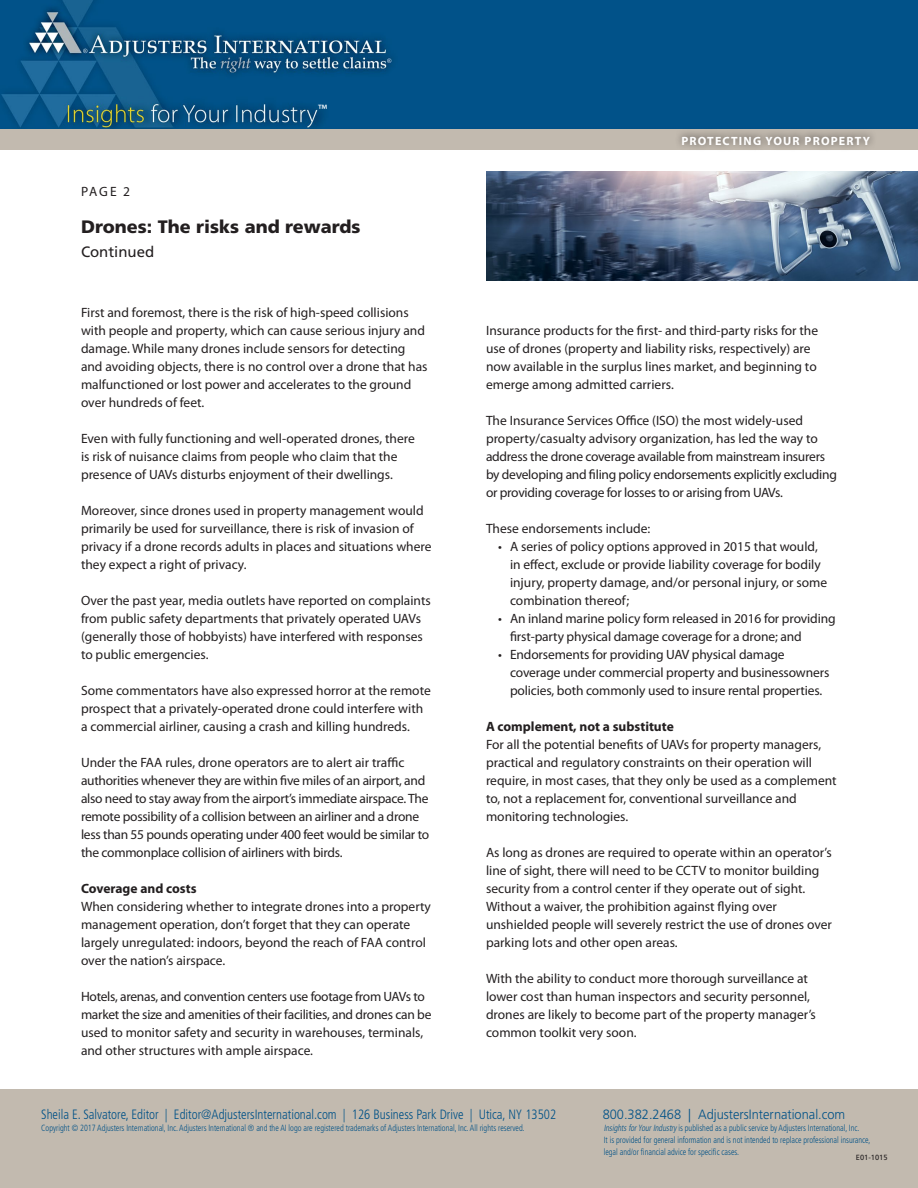
<style>
.page{position:relative;width:918px;height:1188px;background:#fff}
.page>*{position:absolute;margin:0;border:0;box-sizing:border-box;transform-origin:0 0}
.t1{font:900 18px "Frutiger LT Std";color:#231f20}
.t2{font:15.3px "Myriad Pro";color:#fff}
.t3{font:15px "Frutiger LT Std";color:#231f20}
.List_Paragraph{font:13.5px/18px "Myriad Pro";color:#231f20}
.List_Paragraph-2{font:13.5px/18px "Myriad Pro";letter-spacing:-.02em;color:#231f20}
.padded_yo{font:300 condensed 13.5px "Frutiger LT Std";color:#005187;scale:.95 1}
.List_Paragraph-3{font:700 13.5px "Myriad Pro";color:#231f20}
.t4{font:300 13.5px "Frutiger LT Std";color:#005187;scale:.95 1}
.t5{font:700 12px "Myriad Pro";letter-spacing:.1em;color:#fff}
.padded_yo-2{font:300 condensed 9px/12px "Frutiger LT Std";color:#005187;scale:.9 1}
.t6{font:7.5px "Frutiger LT Std";color:#231f20}
.s1{font-style:italic}
</style>
<div class="page">
<img style="left:0;top:0;width:918px;height:130px">
<div style="left:0;top:1090px;width:918px;height:98px;background:#c2baaf"></div>
<div style="left:0;top:130px;width:918px;height:20px;background:#c2baaf"></div>
<div style="left:674px;top:128px;width:203px;height:25px;background:#231f20;opacity:.75"></div>
<img style="left:486px;top:171px;width:432px;height:110px">
<p class="t2" style="left:318px;top:100px;width:11px">™</p>
<p class="List_Paragraph" style="left:81px;top:182px;width:50px">PAGE 2</p>
<p class="t1" style="left:81px;top:215px;width:281px">Drones: The risks and rewards</p>
<p class="t3" style="left:81px;top:242px;width:75px">Continued</p>
<p class="List_Paragraph" style="left:81px;top:303px;width:348px">First and foremost, there is the risk of high-speed collisions with people and property, which can cause serious injury and damage. While many drones include sensors for detecting and avoiding objects, there is no control over a drone that has malfunctioned or lost power and accelerates to the ground over hundreds of feet.</p>
<p class="List_Paragraph" style="left:81px;top:429px;width:335px">Even with fully functioning and well-operated drones, there is risk of nuisance claims from people who claim that the presence of UAVs disturbs enjoyment of their dwellings.</p>
<p class="List_Paragraph" style="left:81px;top:501px;width:352px">Moreover, since drones used in property management would primarily be used for surveillance, there is risk of invasion of privacy if a drone records adults in places and situations where they expect a right of privacy.</p>
<p class="List_Paragraph" style="left:81px;top:591px;width:351px">Over the past year, media outlets have reported on complaints from public safety departments that privately operated UAVs (generally those of hobbyists) have interfered with responses to public emergencies.</p>
<p class="List_Paragraph" style="left:81px;top:681px;width:351px">Some commentators have also expressed horror at the remote prospect that a privately-operated drone could interfere with a commercial airliner, causing a crash and killing hundreds.</p>
<p class="List_Paragraph-2" style="left:81px;top:753px;width:350px">Under the FAA rules, drone operators are to alert air traffic authorities whenever they are within five miles of an airport, and also need to stay away from the airport’s immediate airspace. The remote possibility of a collision between an airliner and a drone less than 55 pounds operating under 400 feet would be similar to the commonplace collision of airliners with birds.</p>
<p class="List_Paragraph-3" style="left:81px;top:880px;width:117px">Coverage and costs</p>
<p class="List_Paragraph" style="left:81px;top:897px;width:352px">When considering whether to integrate drones into a property management operation, don’t forget that they can operate largely unregulated: indoors, beyond the reach of FAA control over the nation’s airspace.</p>
<p class="List_Paragraph-2" style="left:81px;top:987px;width:352px">Hotels, arenas, and convention centers use footage from UAVs to market the size and amenities of their facilities, and drones can be used to monitor safety and security in warehouses, terminals, and other structures with ample airspace.</p>
<p class="t5" style="left:681px;top:133px;width:190px">PROTECTING YOUR PROPERTY</p>
<p class="List_Paragraph" style="left:486px;top:321px;width:334px">Insurance products for the first- and third-party risks for the use of drones (property and liability risks, respectively) are now available in the surplus lines market, and beginning to emerge among admitted carriers.</p>
<p class="List_Paragraph-2" style="left:486px;top:411px;width:352px">The Insurance Services Office (ISO) the most widely-used property/casualty advisory organization, has led the way to address the drone coverage available from mainstream insurers by developing and filing policy endorsements explicitly excluding or providing coverage for losses to or arising from UAVs.</p>
<p class="List_Paragraph" style="left:486px;top:519px;width:166px">These endorsements include:</p>
<p class="List_Paragraph" style="left:510px;top:537px;width:319px;text-indent:-12px">• A series of policy options approved in 2015 that would, in effect, exclude or provide liability coverage for bodily injury, property damage, and/or personal injury, or some combination thereof;</p>
<p class="List_Paragraph" style="left:510px;top:609px;width:327px;text-indent:-12px">• An inland marine policy form released in 2016 for providing first-party physical damage coverage for a drone; and</p>
<p class="List_Paragraph" style="left:510px;top:645px;width:321px;text-indent:-12px">• Endorsements for providing UAV physical damage coverage under commercial property and businessowners policies, both commonly used to insure rental properties.</p>
<p class="List_Paragraph-3" style="left:486px;top:718px;width:189px">A complement, not a substitute</p>
<p class="List_Paragraph" style="left:486px;top:735px;width:352px">For all the potential benefits of UAVs for property managers, practical and regulatory constraints on their operation will require, in most cases, that they only be used as a complement to, not a replacement for, conventional surveillance and monitoring technologies.</p>
<p class="List_Paragraph" style="left:486px;top:843px;width:347px">As long as drones are required to operate within an operator’s line of sight, there will need to be CCTV to monitor building security from a control center if they operate out of sight.<br>Without a waiver, the prohibition against flying over unshielded people will severely restrict the use of drones over parking lots and other open areas.</p>
<p class="List_Paragraph" style="left:486px;top:969px;width:331px">With the ability to conduct more thorough surveillance at lower cost than human inspectors and security personnel, drones are likely to become part of the property manager’s common toolkit very soon.</p>
<p class="padded_yo" style="left:41px;top:1107px;width:544px">Sheila E. Salvatore, Editor | Editor@AdjustersInternational.com | 126 Business Park Drive | Utica, NY 13502</p>
<p class="t4" style="left:603px;top:1107px;width:257px">800.382.2468 | AdjustersInternational.com</p>
<p class="padded_yo-2" style="left:41px;top:1122px;width:539px">Copyright © 2017 Adjusters International, Inc. Adjusters International ® and the AI logo are registered trademarks of Adjusters International, Inc. All rights reserved.</p>
<p class="padded_yo-2" style="left:604px;top:1122px;width:286px"><span class="s1">InsightsforYourIndustry</span>is published as a public service by Adjusters International, Inc.</p>
<p class="padded_yo-2" style="left:604px;top:1134px;width:298px">It is provided for general information and is not intended to replace professional insurance, legal and/or financial advice for specific cases.</p>
<p class="t6" style="left:856px;top:1153px;width:33px">E01-1015</p>
</div>
